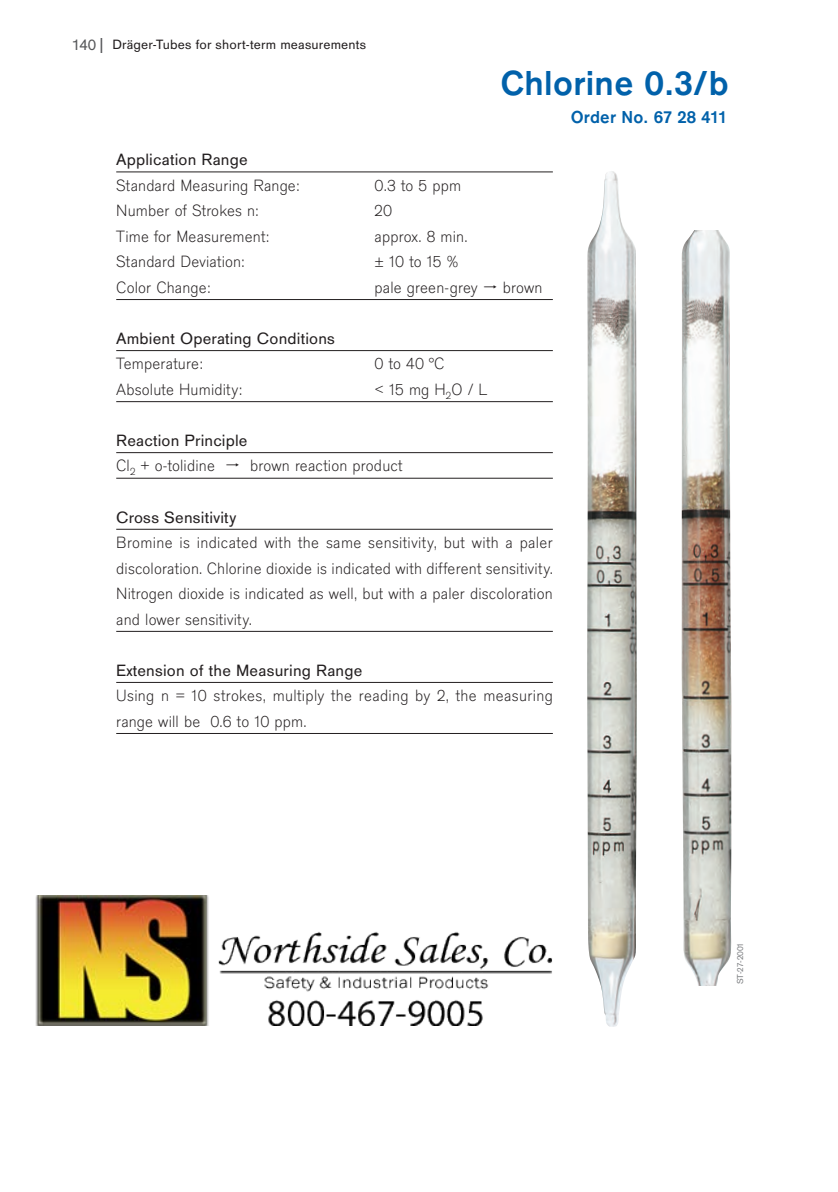
<style>
.page{position:relative;width:838px;height:1192px;background:#fff}
.page>*{position:absolute;margin:0;border:0;box-sizing:border-box;transform-origin:0 0}
.t1{font:700 36px "Draeger San";letter-spacing:.01em;color:#0161aa}
.t2{font:700 18px "Draeger San";letter-spacing:.01em;color:#0161aa}
.t3{font:300 17px/25.6px "Draeger San";letter-spacing:.01em;color:#231f20;text-align:justify}
.t4{font:17px/25.6px "Draeger San";letter-spacing:.01em;color:#231f20}
.t5{font:14px "Draeger San";letter-spacing:.01em;color:#231f20}
.t6{font:9px "Draeger San";color:#808285}
.s1{font-size:16px;color:#57585a}
.s2{font-size:18px;color:#57585a}
.s3{font-weight:300}
</style>
<div class="page">
<hr style="left:116px;top:171px;width:437px;height:1px;background:#231f20">
<hr style="left:116px;top:299px;width:437px;height:1px;background:#231f20">
<hr style="left:116px;top:350px;width:437px;height:1px;background:#231f20">
<hr style="left:116px;top:401px;width:437px;height:1px;background:#231f20">
<hr style="left:116px;top:452px;width:437px;height:1px;background:#231f20">
<hr style="left:116px;top:478px;width:437px;height:1px;background:#231f20">
<hr style="left:116px;top:529px;width:437px;height:1px;background:#231f20">
<hr style="left:116px;top:631px;width:437px;height:1px;background:#231f20">
<hr style="left:116px;top:682px;width:437px;height:1px;background:#231f20">
<hr style="left:116px;top:733px;width:437px;height:1px;background:#231f20">
<img style="left:587px;top:171px;width:50px;height:855px">
<img style="left:681px;top:230px;width:50px;height:756px">
<img style="left:36px;top:895px;width:516px;height:130px">
<p class="t5" style="left:73px;top:36px;width:295px"><span class="s1">140</span><span class="s2">|</span> Dräger-Tubes for short-term measurements</p>
<h1 class="t1" style="left:500px;top:61px;width:230px">Chlorine 0.3/b</h1>
<p class="t2" style="left:571px;top:106px;width:157px">Order No. 67 28 411</p>
<p class="t4" style="left:116px;top:146px;width:133px">Application Range</p>
<p class="t3" style="left:116px;top:172px;width:185px">Standard Measuring Range:</p>
<p class="t3" style="left:375px;top:172px;width:88px">0.3 to 5 ppm</p>
<p class="t3" style="left:116px;top:197px;width:144px">Number of Strokes n:</p>
<p class="t3" style="left:375px;top:197px;width:19px">20</p>
<p class="t3" style="left:116px;top:223px;width:155px">Time for Measurement:</p>
<p class="t3" style="left:375px;top:223px;width:94px">approx. 8 min.</p>
<p class="t3" style="left:116px;top:248px;width:130px">Standard Deviation:</p>
<p class="t3" style="left:375px;top:248px;width:85px">± 10 to 15 %</p>
<p class="t3" style="left:116px;top:274px;width:96px">Color Change:</p>
<p class="t3" style="left:375px;top:274px;width:105px">pale green-grey</p>
<p class="t3" style="left:503px;top:274px;width:41px">brown</p>
<p class="t4" style="left:116px;top:325px;width:220px">Ambient Operating Conditions</p>
<p class="t3" style="left:116px;top:351px;width:88px">Temperature:</p>
<p class="t3" style="left:375px;top:351px;width:71px">0 to 40 °C</p>
<p class="t3" style="left:116px;top:376px;width:127px">Absolute Humidity:</p>
<p class="t3" style="left:375px;top:376px;width:114px">&lt; 15 mg H<sub>2</sub>O / L</p>
<p class="t4" style="left:116px;top:427px;width:133px">Reaction Principle<br><span class="s3">Cl</span><sub>2</sub> <span class="s3">+ o-tolidine</span></p>
<p class="t3" style="left:250px;top:453px;width:154px">brown reaction product</p>
<p class="t4" style="left:116px;top:504px;width:121px">Cross Sensitivity</p>
<p class="t3" style="left:116px;top:529px;width:438px">Bromine is indicated with the same sensitivity, but with a paler discoloration. Chlorine dioxide is indicated with different sensitivity.<br>Nitrogen dioxide is indicated as well, but with a paler discoloration and lower sensitivity.</p>
<p class="t4" style="left:116px;top:657px;width:248px">Extension of the Measuring Range</p>
<p class="t3" style="left:116px;top:682px;width:438px">Using n = 10 strokes, multiply the reading by 2, the measuring range will be 0.6 to 10 ppm.</p>
<p class="t6" style="left:735px;top:984px;width:43px;rotate:-90deg">ST-27-2001</p>
</div>
